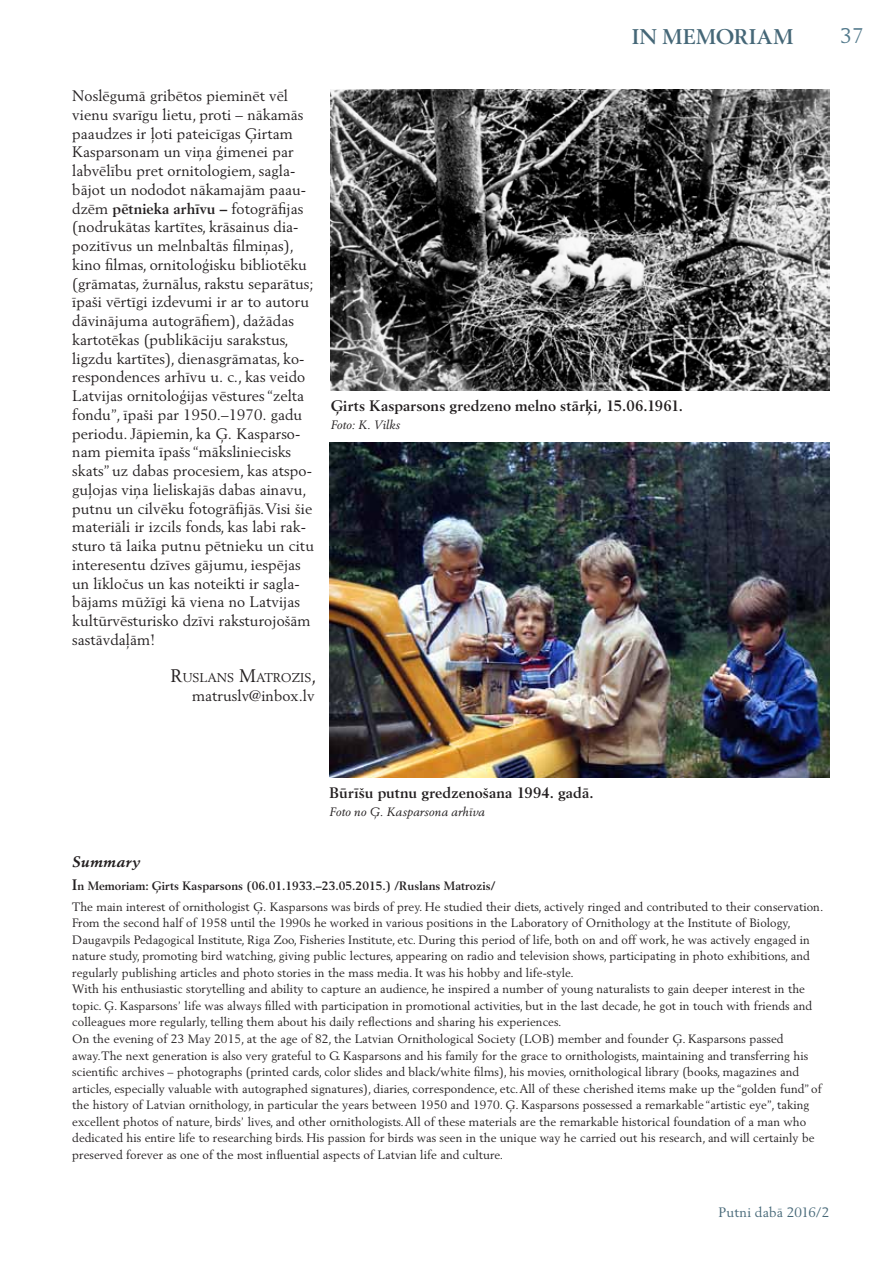
<style>
.page{position:relative;width:893px;height:1263px;background:#fff}
.page>*{position:absolute;margin:0;border:0;box-sizing:border-box;transform-origin:0 0}
.t1{font:700 21px "Berling";letter-spacing:.025em;color:#456777}
.t2{font:21px "Berling";color:#537a8c}
.t3{font:15px/18.8px "Berling";letter-spacing:.005em;color:#231f20}
.t4{font:700 15px "Berling";letter-spacing:.01em;color:#231f20}
.t5{font:italic 700 15px "Berling";letter-spacing:.035em;color:#231f20}
.t6{font:13.5px "Berling";letter-spacing:.01em;color:#456777}
.t7{font:12.6px "Berling";color:#231f20}
.t8{font:12px/16.5px "Berling";letter-spacing:.005em;color:#231f20}
.t9{font:italic 12px "Berling";letter-spacing:.01em;color:#231f20}
.s1{font-weight:700}
.s2{font-size:18px}
.s3{font-weight:700;font-size:15px}
</style>
<div class="page">
<img style="left:330px;top:443px;width:499px;height:334px">
<img style="left:331px;top:90px;width:498px;height:300px">
<h1 class="t1" style="left:632px;top:24px;width:163px">IN MEMORIAM</h1>
<p class="t3" style="left:72px;top:86px;width:243px">Noslēgumā gribētos pieminēt vēl vienu svarīgu lietu, proti – nākamās paaudzes ir ļoti pateicīgas Ģirtam Kasparsonam un viņa ģimenei par labvēlību pret ornitologiem, sagla&shy;bājot un nododot nākamajām paau&shy;dzēm <span class="s1">pētnieka arhīvu –</span> fotogrāfijas (nodrukātas kartītes, krāsainus dia&shy;pozitīvus un melnbaltās filmiņas), kino filmas, ornitoloģisku bibliotēku (grāmatas, žurnālus, rakstu separātus; īpaši vērtīgi izdevumi ir ar to autoru dāvinājuma autogrāfiem), dažādas kartotēkas (publikāciju sarakstus, ligzdu kartītes), dienasgrāmatas, ko&shy;respondences arhīvu u. c., kas veido Latvijas ornitoloģijas vēstures “zelta fondu”, īpaši par 1950.–1970. gadu periodu. Jāpiemin, ka Ģ. Kasparso&shy;nam piemita īpašs “māksliniecisks skats” uz dabas procesiem, kas atspo&shy;guļojas viņa lieliskajās dabas ainavu, putnu un cilvēku fotogrāfijās. Visi šie materiāli ir izcils fonds, kas labi rak&shy;sturo tā laika putnu pētnieku un citu interesentu dzīves gājumu, iespējas un līkločus un kas noteikti ir sagla&shy;bājams mūžīgi kā viena no Latvijas kultūrvēsturisko dzīvi raksturojošām sastāvdaļām!</p>
<p class="t7" style="left:170px;top:670px;width:148px"><span class="s2">R</span>USLANS <span class="s2">M</span>ATROZIS<span class="s2">,</span></p>
<p class="t3" style="left:192px;top:686px;width:124px">matruslv@inbox.lv</p>
<p class="t4" style="left:331px;top:397px;width:354px">Ģirts Kasparsons gredzeno melno stārķi, 15.06.1961.</p>
<p class="t9" style="left:331px;top:417px;width:71px">Foto: K. Vilks</p>
<h1 class="t2" style="left:840px;top:23px;width:25px">37</h1>
<p class="t4" style="left:330px;top:783px;width:265px">Būrīšu putnu gredzenošana 1994. gadā.</p>
<p class="t9" style="left:330px;top:804px;width:157px">Foto no Ģ. Kasparsona arhīva</p>
<p class="t5" style="left:72px;top:853px;width:69px">Summary</p>
<p class="t8" style="left:72px;top:875px;width:753px;line-height:20.7px"><span class="s3">I</span><span class="s1">n Memoriam: Ģirts Kasparsons (06.01.1933.–23.05.2015.) /Ruslans Matrozis/<br></span>The main interest of ornithologist Ģ. Kasparsons was birds of prey. He studied their diets, actively ringed and contributed to their conservation.</p>
<p class="t8" style="left:72px;top:915px;width:751px">From the second half of 1958 until the 1990s he worked in various positions in the Laboratory of Ornithology at the Institute of Biology, Daugavpils Pedagogical Institute, Riga Zoo, Fisheries Institute, etc. During this period of life, both on and off work, he was actively engaged in nature study, promoting bird watching, giving public lectures, appearing on radio and television shows, participating in photo exhibitions, and regularly publishing articles and photo stories in the mass media. It was his hobby and life-style.<br>With his enthusiastic storytelling and ability to capture an audience, he inspired a number of young naturalists to gain deeper interest in the topic. Ģ. Kasparsons’ life was always filled with participation in promotional activities, but in the last decade, he got in touch with friends and colleagues more regularly, telling them about his daily reflections and sharing his experiences.<br>On the evening of 23 May 2015, at the age of 82, the Latvian Ornithological Society (LOB) member and founder Ģ. Kasparsons passed<br>away. The next generation is also very grateful to G. Kasparsons and his family for the grace to ornithologists, maintaining and transferring his scientific archives – photographs (printed cards, color slides and black/white films), his movies, ornithological library (books, magazines and articles, especially valuable with autographed signatures), diaries, correspondence, etc. All of these cherished items make up the “golden fund” of the history of Latvian ornithology, in particular the years between 1950 and 1970. Ģ. Kasparsons possessed a remarkable “artistic eye”, taking excellent photos of nature, birds’ lives, and other ornithologists. All of these materials are the remarkable historical foundation of a man who dedicated his entire life to researching birds. His passion for birds was seen in the unique way he carried out his research, and will certainly be preserved forever as one of the most influential aspects of Latvian life and culture.</p>
<p class="t6" style="left:719px;top:1204px;width:112px">Putni dabā 2016/2</p>
</div>
